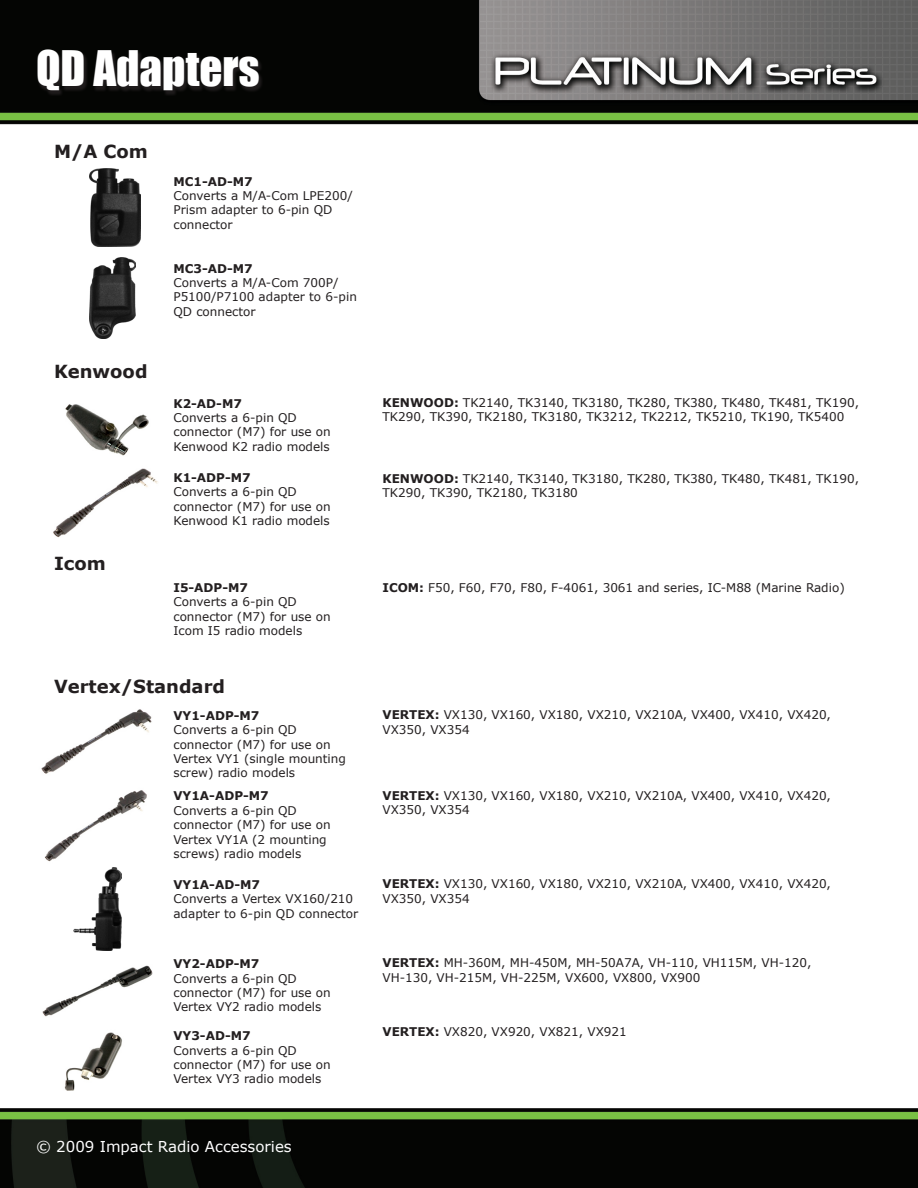
<style>
.page{position:relative;width:918px;height:1188px;background:#fff}
.page>*{position:absolute;margin:0;border:0;box-sizing:border-box;transform-origin:0 0}
.t1{font:45px "Impact";color:#fff}
.t2{font:700 18px "Verdana";color:#231f20}
.t3{font:15px "Verdana";color:#fff}
.t4{font:12px/14.4px "Verdana";color:#231f20}
.t5{font:700 12px "Verdana";color:#231f20}
.s1{font-weight:700}
</style>
<div class="page">
<img style="left:0;top:0;width:918px;height:1188px">
<div style="left:35px;top:50px;width:228px;height:46px;background:#231f20;opacity:.85"></div>
<img style="left:36px;top:395px;width:130px;height:146px">
<img style="left:90px;top:168px;width:51px;height:79px">
<img style="left:90px;top:258px;width:45px;height:81px">
<img style="left:33px;top:788px;width:129px;height:80px">
<img style="left:74px;top:867px;width:48px;height:83px">
<img style="left:33px;top:1029px;width:129px;height:65px">
<img style="left:33px;top:953px;width:129px;height:67px">
<img style="left:35px;top:705px;width:127px;height:76px">
<p class="t1" style="left:36px;top:33px;width:225px">QD Adapters</p>
<p class="t2" style="left:54px;top:140px;width:96px">M/A Com</p>
<p class="t2" style="left:54px;top:360px;width:95px">Kenwood</p>
<p class="t2" style="left:54px;top:552px;width:53px">Icom</p>
<p class="t5" style="left:173px;top:174px;width:81px">MC1-AD-M7</p>
<p class="t4" style="left:173px;top:189px;width:181px">Converts a M/A-Com LPE200/<br>Prism adapter to 6-pin QD connector</p>
<p class="t5" style="left:173px;top:261px;width:81px">MC3-AD-M7</p>
<p class="t4" style="left:173px;top:276px;width:185px">Converts a M/A-Com 700P/<br>P5100/P7100 adapter to 6-pin<br>QD connector</p>
<p class="t5" style="left:173px;top:396px;width:70px">K2-AD-M7</p>
<p class="t4" style="left:173px;top:411px;width:125px">Converts a 6-pin QD</p>
<p class="t4" style="left:173px;top:425px;width:159px">connector (M7) for use on</p>
<p class="t4" style="left:173px;top:440px;width:158px">Kenwood K2 radio models</p>
<p class="t5" style="left:173px;top:470px;width:79px">K1-ADP-M7</p>
<p class="t4" style="left:173px;top:485px;width:125px">Converts a 6-pin QD</p>
<p class="t4" style="left:173px;top:499px;width:159px">connector (M7) for use on</p>
<p class="t4" style="left:173px;top:514px;width:158px">Kenwood K1 radio models</p>
<p class="t5" style="left:173px;top:580px;width:76px">I5-ADP-M7</p>
<p class="t4" style="left:173px;top:595px;width:125px">Converts a 6-pin QD</p>
<p class="t4" style="left:173px;top:609px;width:159px">connector (M7) for use on</p>
<p class="t4" style="left:173px;top:624px;width:130px">Icom I5 radio models</p>
<p class="t2" style="left:54px;top:675px;width:173px">Vertex/Standard</p>
<p class="t5" style="left:173px;top:708px;width:88px">VY1-ADP-M7</p>
<p class="t4" style="left:173px;top:723px;width:125px">Converts a 6-pin QD</p>
<p class="t4" style="left:173px;top:737px;width:159px">connector (M7) for use on</p>
<p class="t4" style="left:173px;top:752px;width:174px">Vertex VY1 (single mounting screw) radio models</p>
<p class="t5" style="left:173px;top:788px;width:97px">VY1A-ADP-M7</p>
<p class="t4" style="left:173px;top:803px;width:125px">Converts a 6-pin QD</p>
<p class="t4" style="left:173px;top:818px;width:159px">connector (M7) for use on</p>
<p class="t4" style="left:173px;top:832px;width:155px">Vertex VY1A (2 mounting screws) radio models</p>
<p class="t5" style="left:173px;top:877px;width:88px">VY1A-AD-M7</p>
<p class="t4" style="left:173px;top:892px;width:186px">Converts a Vertex VX160/210 adapter to 6-pin QD connector</p>
<p class="t5" style="left:173px;top:956px;width:88px">VY2-ADP-M7</p>
<p class="t4" style="left:173px;top:971px;width:125px">Converts a 6-pin QD</p>
<p class="t4" style="left:173px;top:986px;width:159px">connector (M7) for use on</p>
<p class="t4" style="left:173px;top:1000px;width:150px">Vertex VY2 radio models</p>
<p class="t5" style="left:173px;top:1028px;width:79px">VY3-AD-M7</p>
<p class="t4" style="left:173px;top:1043px;width:125px">Converts a 6-pin QD</p>
<p class="t4" style="left:173px;top:1058px;width:159px">connector (M7) for use on</p>
<p class="t4" style="left:173px;top:1072px;width:150px">Vertex VY3 radio models</p>
<p class="t3" style="left:36px;top:1137px;width:257px">© 2009 Impact Radio Accessories</p>
<p class="t4" style="left:382px;top:395px;width:478px"><span class="s1">KENWOOD:</span> TK2140, TK3140, TK3180, TK280, TK380, TK480, TK481, TK190,<br>TK290, TK390, TK2180, TK3180, TK3212, TK2212, TK5210, TK190, TK5400</p>
<p class="t4" style="left:382px;top:471px;width:478px"><span class="s1">KENWOOD:</span> TK2140, TK3140, TK3180, TK280, TK380, TK480, TK481, TK190,<br>TK290, TK390, TK2180, TK3180</p>
<p class="t4" style="left:382px;top:581px;width:464px"><span class="s1">ICOM:</span> F50, F60, F70, F80, F-4061, 3061 and series, IC-M88 (Marine Radio)</p>
<p class="t4" style="left:382px;top:708px;width:450px"><span class="s1">VERTEX:</span> VX130, VX160, VX180, VX210, VX210A, VX400, VX410, VX420,<br>VX350, VX354</p>
<p class="t4" style="left:382px;top:788px;width:450px"><span class="s1">VERTEX:</span> VX130, VX160, VX180, VX210, VX210A, VX400, VX410, VX420,<br>VX350, VX354</p>
<p class="t4" style="left:382px;top:877px;width:450px"><span class="s1">VERTEX:</span> VX130, VX160, VX180, VX210, VX210A, VX400, VX410, VX420,<br>VX350, VX354</p>
<p class="t4" style="left:382px;top:956px;width:430px"><span class="s1">VERTEX:</span> MH-360M, MH-450M, MH-50A7A, VH-110, VH115M, VH-120,<br>VH-130, VH-215M, VH-225M, VX600, VX800, VX900</p>
<p class="t4" style="left:382px;top:1024px;width:246px"><span class="s1">VERTEX:</span> VX820, VX920, VX821, VX921</p>
</div>
